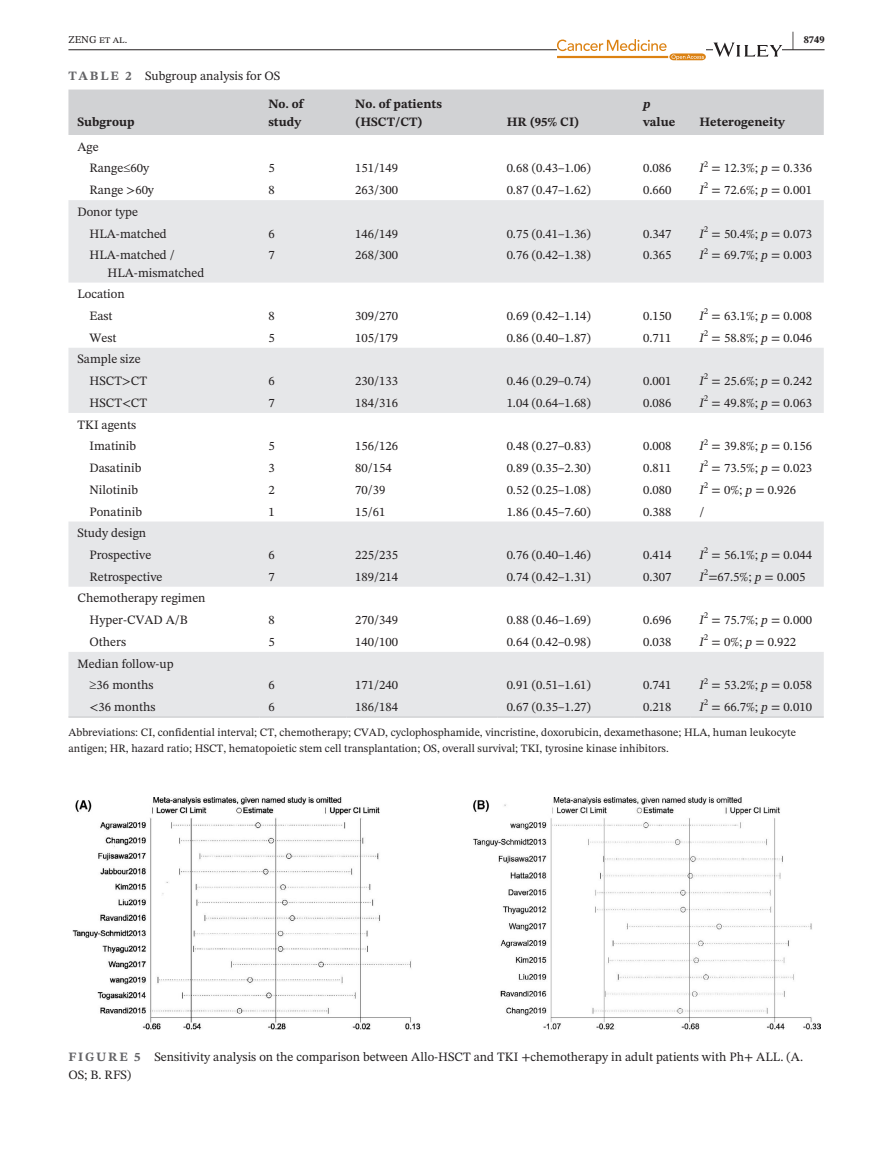
<style>
.page{position:relative;width:893px;height:1174px;background:#fff}
.page>*{position:absolute;margin:0;border:0;box-sizing:border-box;transform-origin:0 0}
.t1{font:700 21px "STIX Two Text";color:#231f20;scale:.42 1}
.t2{font:12.75px/21.8px "STIX Two Text";color:#231f20}
.t3{font:700 12.75px/17.2px "STIX Two Text";color:#231f20}
.t4{font:italic 700 12.75px "STIX Two Text";color:#231f20}
.t5{font:11.25px/15.8px "STIX Two Text";color:#231f20}
.t6{font:10.5px "STIX Two Text";color:#231f20}
.t7{font:700 10.5px "STIX Two Text";color:#231f20}
.s1{font-weight:700;color:#636366}
.s2{font-style:italic}
</style>
<div class="page">
<hr style="left:68px;top:49px;width:756px;height:1px;background:#231f20">
<svg style="left:557px;top:39px;width:149px;height:21px"></svg>
<svg style="left:713px;top:43px;width:69px;height:14px"></svg>
<div style="left:68px;top:90px;width:756px;height:45px;background:#d1d2d4"></div>
<svg style="left:68px;top:200px;width:756px;height:516px;fill:#e6e7e9"></svg>
<hr style="left:68px;top:716px;width:191px;height:2px;background:#d1d2d4">
<hr style="left:259px;top:716px;width:87px;height:2px;background:#d1d2d4">
<hr style="left:346px;top:716px;width:152px;height:2px;background:#d1d2d4">
<hr style="left:498px;top:716px;width:136px;height:2px;background:#d1d2d4">
<hr style="left:634px;top:716px;width:56px;height:2px;background:#d1d2d4">
<hr style="left:690px;top:716px;width:134px;height:2px;background:#d1d2d4">
<img style="left:72px;top:797px;width:749px;height:232px">
<h1 class="t1" style="left:792px;top:24px;width:8px">|</h1>
<p class="t6" style="left:68px;top:32px;width:60px">ZENG et al.</p>
<p class="t7" style="left:804px;top:32px;width:22px">8749</p>
<p class="t2" style="left:68px;top:65px;width:213px"><span class="s1">TABLE 2</span> Subgroup analysis for OS</p>
<p class="t3" style="left:77px;top:113px;width:59px">Subgroup</p>
<p class="t3" style="left:268px;top:96px;width:37px">No. of study</p>
<p class="t3" style="left:355px;top:96px;width:88px">No. of patients (HSCT/CT)</p>
<p class="t4" style="left:643px;top:95px;width:9px">p</p>
<p class="t3" style="left:643px;top:113px;width:34px">value</p>
<p class="t3" style="left:699px;top:113px;width:87px">Heterogeneity</p>
<p class="t3" style="left:507px;top:113px;width:74px">HR (95% CI)</p>
<p class="t2" style="left:89px;top:135px;width:61px;text-indent:-12px">Age<br>Range≤60y</p>
<p class="t2" style="left:268px;top:157px;width:8px">5</p>
<p class="t2" style="left:355px;top:157px;width:44px">151/149</p>
<p class="t2" style="left:507px;top:157px;width:86px">0.68 (0.43–1.06)</p>
<p class="t2" style="left:643px;top:157px;width:30px">0.086</p>
<p class="t2" style="left:699px;top:157px;width:114px"><span class="s2">I</span><sup>2</sup> = 12.3%; <span class="s2">p</span> = 0.336</p>
<p class="t2" style="left:89px;top:179px;width:66px">Range &gt;60y</p>
<p class="t2" style="left:268px;top:179px;width:8px">8</p>
<p class="t2" style="left:355px;top:179px;width:44px">263/300</p>
<p class="t2" style="left:507px;top:179px;width:86px">0.87 (0.47–1.62)</p>
<p class="t2" style="left:643px;top:179px;width:30px">0.660</p>
<p class="t2" style="left:699px;top:179px;width:114px"><span class="s2">I</span><sup>2</sup> = 72.6%; <span class="s2">p</span> = 0.001</p>
<p class="t2" style="left:89px;top:201px;width:79px;text-indent:-12px">Donor type<br>HLA-matched</p>
<p class="t2" style="left:268px;top:222px;width:8px">6</p>
<p class="t2" style="left:355px;top:222px;width:44px">146/149</p>
<p class="t2" style="left:507px;top:222px;width:86px">0.75 (0.41–1.36)</p>
<p class="t2" style="left:643px;top:222px;width:30px">0.347</p>
<p class="t2" style="left:699px;top:222px;width:114px"><span class="s2">I</span><sup>2</sup> = 50.4%; <span class="s2">p</span> = 0.073</p>
<p class="t2" style="left:107px;top:246px;width:98px;line-height:17.2px;text-indent:-18px">HLA-matched /<br>HLA-mismatched</p>
<p class="t2" style="left:268px;top:244px;width:8px">7</p>
<p class="t2" style="left:355px;top:244px;width:44px">268/300</p>
<p class="t2" style="left:507px;top:244px;width:86px">0.76 (0.42–1.38)</p>
<p class="t2" style="left:643px;top:244px;width:30px">0.365</p>
<p class="t2" style="left:699px;top:244px;width:114px"><span class="s2">I</span><sup>2</sup> = 69.7%; <span class="s2">p</span> = 0.003</p>
<p class="t2" style="left:77px;top:283px;width:49px;text-align:center">Location<br>East</p>
<p class="t2" style="left:268px;top:305px;width:8px">8</p>
<p class="t2" style="left:355px;top:305px;width:44px">309/270</p>
<p class="t2" style="left:507px;top:305px;width:86px">0.69 (0.42–1.14)</p>
<p class="t2" style="left:643px;top:305px;width:30px">0.150</p>
<p class="t2" style="left:699px;top:305px;width:114px"><span class="s2">I</span><sup>2</sup> = 63.1%; <span class="s2">p</span> = 0.008</p>
<p class="t2" style="left:89px;top:326px;width:29px">West</p>
<p class="t2" style="left:268px;top:326px;width:8px">5</p>
<p class="t2" style="left:355px;top:326px;width:44px">105/179</p>
<p class="t2" style="left:507px;top:326px;width:86px">0.86 (0.40–1.87)</p>
<p class="t2" style="left:643px;top:326px;width:30px">0.711</p>
<p class="t2" style="left:699px;top:326px;width:114px"><span class="s2">I</span><sup>2</sup> = 58.8%; <span class="s2">p</span> = 0.046</p>
<p class="t2" style="left:89px;top:348px;width:59px;text-indent:-12px">Sample size<br>HSCT&gt;CT</p>
<p class="t2" style="left:268px;top:370px;width:8px">6</p>
<p class="t2" style="left:355px;top:370px;width:44px">230/133</p>
<p class="t2" style="left:507px;top:370px;width:86px">0.46 (0.29–0.74)</p>
<p class="t2" style="left:643px;top:370px;width:30px">0.001</p>
<p class="t2" style="left:699px;top:370px;width:114px"><span class="s2">I</span><sup>2</sup> = 25.6%; <span class="s2">p</span> = 0.242</p>
<p class="t2" style="left:89px;top:392px;width:59px">HSCT&lt;CT</p>
<p class="t2" style="left:268px;top:392px;width:8px">7</p>
<p class="t2" style="left:355px;top:392px;width:44px">184/316</p>
<p class="t2" style="left:507px;top:392px;width:86px">1.04 (0.64–1.68)</p>
<p class="t2" style="left:643px;top:392px;width:30px">0.086</p>
<p class="t2" style="left:699px;top:392px;width:114px"><span class="s2">I</span><sup>2</sup> = 49.8%; <span class="s2">p</span> = 0.063</p>
<p class="t2" style="left:77px;top:413px;width:60px;text-align:right">TKI agents<br>Imatinib</p>
<p class="t2" style="left:268px;top:435px;width:8px">5</p>
<p class="t2" style="left:355px;top:435px;width:44px">156/126</p>
<p class="t2" style="left:507px;top:435px;width:86px">0.48 (0.27–0.83)</p>
<p class="t2" style="left:643px;top:435px;width:30px">0.008</p>
<p class="t2" style="left:699px;top:435px;width:114px"><span class="s2">I</span><sup>2</sup> = 39.8%; <span class="s2">p</span> = 0.156</p>
<p class="t2" style="left:89px;top:457px;width:53px">Dasatinib</p>
<p class="t2" style="left:268px;top:457px;width:8px">3</p>
<p class="t2" style="left:355px;top:457px;width:38px">80/154</p>
<p class="t2" style="left:507px;top:457px;width:86px">0.89 (0.35–2.30)</p>
<p class="t2" style="left:643px;top:457px;width:30px">0.811</p>
<p class="t2" style="left:699px;top:457px;width:114px"><span class="s2">I</span><sup>2</sup> = 73.5%; <span class="s2">p</span> = 0.023</p>
<p class="t2" style="left:89px;top:478px;width:50px">Nilotinib</p>
<p class="t2" style="left:268px;top:478px;width:8px">2</p>
<p class="t2" style="left:355px;top:478px;width:32px">70/39</p>
<p class="t2" style="left:507px;top:478px;width:86px">0.52 (0.25–1.08)</p>
<p class="t2" style="left:643px;top:478px;width:30px">0.080</p>
<p class="t2" style="left:699px;top:478px;width:98px"><span class="s2">I</span><sup>2</sup> = 0%; <span class="s2">p</span> = 0.926</p>
<p class="t2" style="left:89px;top:500px;width:54px">Ponatinib</p>
<p class="t2" style="left:268px;top:500px;width:8px">1</p>
<p class="t2" style="left:355px;top:500px;width:32px">15/61</p>
<p class="t2" style="left:507px;top:500px;width:86px">1.86 (0.45–7.60)</p>
<p class="t2" style="left:643px;top:500px;width:30px">0.388</p>
<p class="t2" style="left:699px;top:500px;width:6px">/</p>
<p class="t2" style="left:89px;top:522px;width:63px;text-indent:-12px">Study design<br>Prospective</p>
<p class="t2" style="left:268px;top:544px;width:8px">6</p>
<p class="t2" style="left:355px;top:544px;width:44px">225/235</p>
<p class="t2" style="left:507px;top:544px;width:86px">0.76 (0.40–1.46)</p>
<p class="t2" style="left:643px;top:544px;width:30px">0.414</p>
<p class="t2" style="left:699px;top:544px;width:114px"><span class="s2">I</span><sup>2</sup> = 56.1%; <span class="s2">p</span> = 0.044</p>
<p class="t2" style="left:89px;top:565px;width:74px">Retrospective</p>
<p class="t2" style="left:268px;top:565px;width:8px">7</p>
<p class="t2" style="left:355px;top:565px;width:44px">189/214</p>
<p class="t2" style="left:507px;top:565px;width:86px">0.74 (0.42–1.31)</p>
<p class="t2" style="left:643px;top:565px;width:30px">0.307</p>
<p class="t2" style="left:699px;top:565px;width:107px"><span class="s2">I</span><sup>2</sup>=67.5%; <span class="s2">p</span> = 0.005</p>
<p class="t2" style="left:77px;top:587px;width:130px;text-align:center">Chemotherapy regimen<br>Hyper-CVAD A/B</p>
<p class="t2" style="left:268px;top:609px;width:8px">8</p>
<p class="t2" style="left:355px;top:609px;width:44px">270/349</p>
<p class="t2" style="left:507px;top:609px;width:86px">0.88 (0.46–1.69)</p>
<p class="t2" style="left:643px;top:609px;width:30px">0.696</p>
<p class="t2" style="left:699px;top:609px;width:114px"><span class="s2">I</span><sup>2</sup> = 75.7%; <span class="s2">p</span> = 0.000</p>
<p class="t2" style="left:89px;top:630px;width:38px">Others</p>
<p class="t2" style="left:268px;top:630px;width:8px">5</p>
<p class="t2" style="left:355px;top:630px;width:44px">140/100</p>
<p class="t2" style="left:507px;top:630px;width:86px">0.64 (0.42–0.98)</p>
<p class="t2" style="left:643px;top:630px;width:30px">0.038</p>
<p class="t2" style="left:699px;top:630px;width:98px"><span class="s2">I</span><sup>2</sup> = 0%; <span class="s2">p</span> = 0.922</p>
<p class="t2" style="left:89px;top:652px;width:86px;text-indent:-12px">Median follow-up ≥36 months</p>
<p class="t2" style="left:268px;top:674px;width:8px">6</p>
<p class="t2" style="left:355px;top:674px;width:44px">171/240</p>
<p class="t2" style="left:507px;top:674px;width:86px">0.91 (0.51–1.61)</p>
<p class="t2" style="left:643px;top:674px;width:30px">0.741</p>
<p class="t2" style="left:699px;top:674px;width:114px"><span class="s2">I</span><sup>2</sup> = 53.2%; <span class="s2">p</span> = 0.058</p>
<p class="t2" style="left:89px;top:696px;width:67px">&lt;36 months</p>
<p class="t2" style="left:268px;top:696px;width:8px">6</p>
<p class="t2" style="left:355px;top:696px;width:44px">186/184</p>
<p class="t2" style="left:507px;top:696px;width:86px">0.67 (0.35–1.27)</p>
<p class="t2" style="left:643px;top:696px;width:30px">0.218</p>
<p class="t2" style="left:699px;top:696px;width:114px"><span class="s2">I</span><sup>2</sup> = 66.7%; <span class="s2">p</span> = 0.010</p>
<p class="t5" style="left:68px;top:724px;width:729px">Abbreviations: CI, confidential interval; CT, chemotherapy; CVAD, cyclophosphamide, vincristine, doxorubicin, dexamethasone; HLA, human leukocyte antigen; HR, hazard ratio; HSCT, hematopoietic stem cell transplantation; OS, overall survival; TKI, tyrosine kinase inhibitors.</p>
<p class="t2" style="left:68px;top:1048px;width:736px;line-height:18px"><span class="s1">FIGURE 5</span> Sensitivity analysis on the comparison between Allo-HSCT and TKI +chemotherapy in adult patients with Ph+ ALL. (A.<br>OS; B. RFS)</p>
</div>
